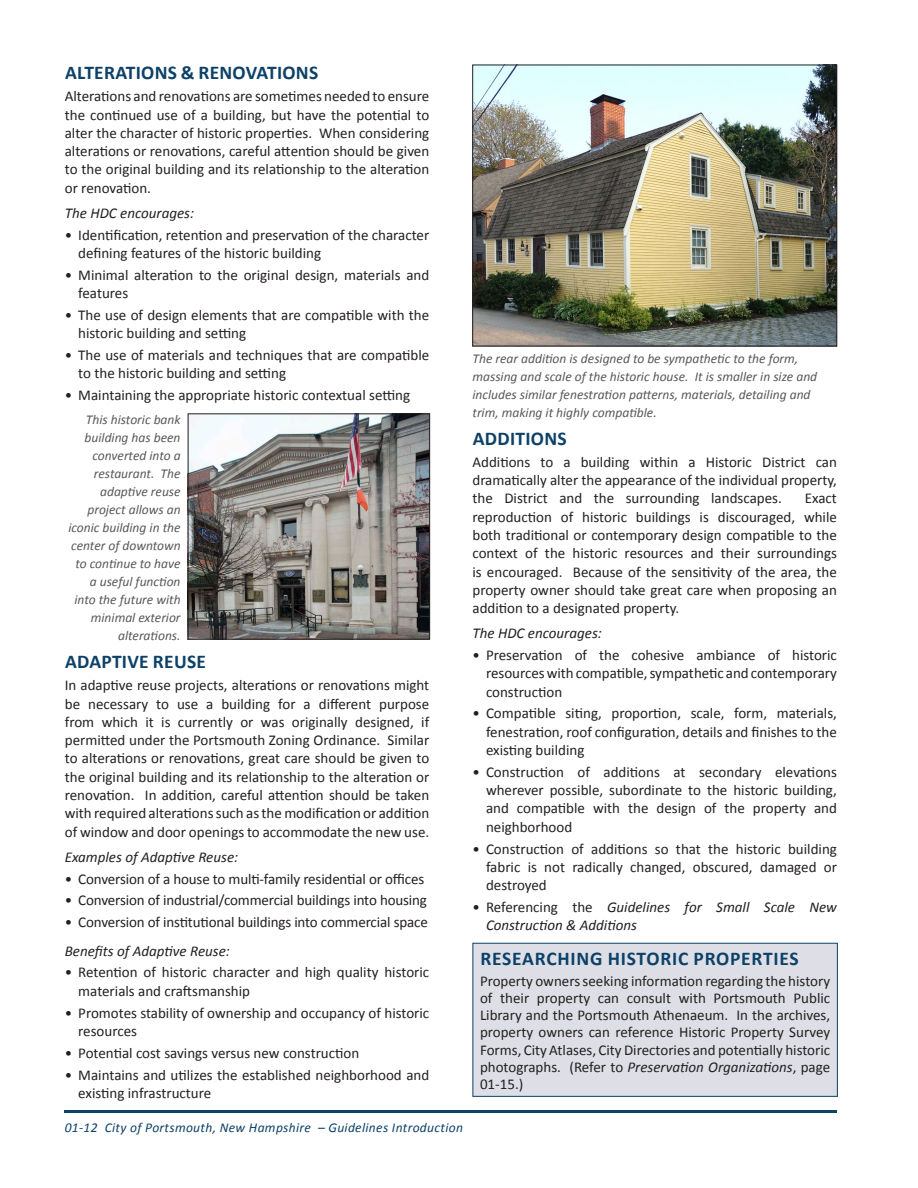
<style>
.page{position:relative;width:918px;height:1188px;background:#fff}
.page>*{position:absolute;margin:0;border:0;box-sizing:border-box;transform-origin:0 0}
.t1{font:700 19.5px "Calibri";letter-spacing:.015em;color:#0d4168}
.t2{font:700 19.5px "Calibri";letter-spacing:.04em;color:#0d4168}
.t3{font:15px/18.3px "Calibri";color:#231f20;text-align:justify}
.t4{font:italic 15px/18.3px "Calibri";color:#231f20}
.t5{font:italic 13.5px/18px "Calibri";color:#57585a;text-align:right}
.t6{font:italic 13.5px "Calibri";letter-spacing:.025em;color:#0d4168}
.s1{font-style:normal}
.s2{font-style:italic}
</style>
<div class="page">
<hr style="left:65px;top:1110px;width:772px;height:2px;background:#0d4168">
<img style="left:190px;top:416px;width:238px;height:221px">
<div style="left:188px;top:414px;width:242px;height:225px;border:1px solid #231f20"></div>
<div style="left:473px;top:943px;width:364px;height:153px;background:#dedfe6"></div>
<div style="left:472px;top:943px;width:366px;height:154px;border:1px solid #0d4168"></div>
<img style="left:474px;top:67px;width:361px;height:277px">
<div style="left:472px;top:65px;width:365px;height:281px;border:1px solid #231f20"></div>
<h1 class="t1" style="left:65px;top:59px;width:255px">ALTERATIONS &amp; RENOVATIONS</h1>
<p class="t3" style="left:65px;top:87px;width:366px">Alterations and renovations are sometimes needed to ensure the continued use of a building, but have the potential to alter the character of historic properties. When considering alterations or renovations, careful attention should be given to the original building and its relationship to the alteration or renovation.</p>
<p class="t4" style="left:65px;top:203px;width:131px">The HDC encourages:</p>
<p class="t3" style="left:78px;top:225px;width:352px;text-indent:-14px">• Identification, retention and preservation of the character defining features of the historic building</p>
<p class="t3" style="left:78px;top:265px;width:352px;text-indent:-14px">• Minimal alteration to the original design, materials and features</p>
<p class="t3" style="left:78px;top:305px;width:352px;text-indent:-14px">• The use of design elements that are compatible with the historic building and setting</p>
<p class="t3" style="left:78px;top:345px;width:352px;text-indent:-14px">• The use of materials and techniques that are compatible to the historic building and setting</p>
<p class="t3" style="left:65px;top:385px;width:347px">• Maintaining the appropriate historic contextual setting</p>
<p class="t5" style="left:68px;top:410px;width:114px">This historic bank building has been converted into a restaurant. The adaptive reuse project allows an iconic building in the center of downtown to continue to have a useful function into the future with minimal exterior alterations.</p>
<h1 class="t1" style="left:65px;top:648px;width:142px">ADAPTIVE REUSE</h1>
<p class="t3" style="left:65px;top:676px;width:366px">In adaptive reuse projects, alterations or renovations might be necessary to use a building for a different purpose from which it is currently or was originally designed, if permitted under the Portsmouth Zoning Ordinance. Similar to alterations or renovations, great care should be given to the original building and its relationship to the alteration or renovation. In addition, careful attention should be taken with required alterations such as the modification or addition of window and door openings to accommodate the new use.</p>
<p class="t4" style="left:65px;top:847px;width:175px">Examples of Adaptive Reuse:</p>
<p class="t3" style="left:65px;top:869px;width:361px">• Conversion of a house to multi-family residential or offices</p>
<p class="t3" style="left:65px;top:891px;width:364px">• Conversion of industrial/commercial buildings into housing</p>
<p class="t3" style="left:65px;top:913px;width:365px">• Conversion of institutional buildings into commercial space</p>
<p class="t4" style="left:65px;top:941px;width:167px">Benefits of Adaptive Reuse:</p>
<p class="t3" style="left:78px;top:963px;width:352px;text-indent:-14px">• Retention of historic character and high quality historic materials and craftsmanship</p>
<p class="t3" style="left:78px;top:1003px;width:352px;text-indent:-14px">• Promotes stability of ownership and occupancy of historic resources</p>
<p class="t3" style="left:65px;top:1043px;width:296px">• Potential cost savings versus new construction</p>
<p class="t3" style="left:78px;top:1065px;width:352px;text-indent:-14px">• Maintains and utilizes the established neighborhood and existing infrastructure</p>
<p class="t6" style="left:65px;top:1119px;width:400px">01-12 City of Portsmouth, New Hampshire – Guidelines Introduction</p>
<p class="t5" style="left:472px;top:349px;width:346px;text-align:left">The rear addition is designed to be sympathetic to the form, massing and scale of the historic house. It is smaller in size and includes similar fenestration patterns, materials, detailing and trim, making it highly compatible.</p>
<h1 class="t1" style="left:473px;top:425px;width:95px">ADDITIONS</h1>
<p class="t3" style="left:472px;top:452px;width:366px">Additions to a building within a Historic District can dramatically alter the appearance of the individual property, the District and the surrounding landscapes.</p>
<p class="t3" style="left:472px;top:489px;width:366px;text-indent:332px">Exact reproduction of historic buildings is discouraged, while both traditional or contemporary design compatible to the context of the historic resources and their surroundings is encouraged. Because of the sensitivity of the area, the property owner should take great care when proposing an addition to a designated property.</p>
<p class="t4" style="left:472px;top:623px;width:131px">The HDC encourages:</p>
<p class="t3" style="left:486px;top:646px;width:352px;text-indent:-14px">• Preservation of the cohesive ambiance of historic resources with compatible, sympathetic and contemporary construction</p>
<p class="t3" style="left:486px;top:704px;width:352px;text-indent:-14px">• Compatible siting, proportion, scale, form, materials, fenestration, roof configuration, details and finishes to the existing building</p>
<p class="t3" style="left:486px;top:762px;width:352px;text-indent:-14px">• Construction of additions at secondary elevations wherever possible, subordinate to the historic building, and compatible with the design of the property and neighborhood</p>
<p class="t3" style="left:486px;top:839px;width:352px;text-indent:-14px">• Construction of additions so that the historic building fabric is not radically changed, obscured, damaged or destroyed</p>
<p class="t4" style="left:486px;top:897px;width:353px;text-indent:-14px"><span class="s1">• Referencing the</span> Guidelines for Small Scale New<br>Construction &amp; Additions</p>
<h1 class="t2" style="left:480px;top:945px;width:320px">RESEARCHING HISTORIC PROPERTIES</h1>
<p class="t3" style="left:480px;top:972px;width:352px;line-height:17.2px">Property owners seeking information regarding the history of their property can consult with Portsmouth Public Library and the Portsmouth Athenaeum. In the archives, property owners can reference Historic Property Survey Forms, City Atlases, City Directories and potentially historic photographs. (Refer to <span class="s2">Preservation Organizations</span>, page 01-15.)</p>
</div>
